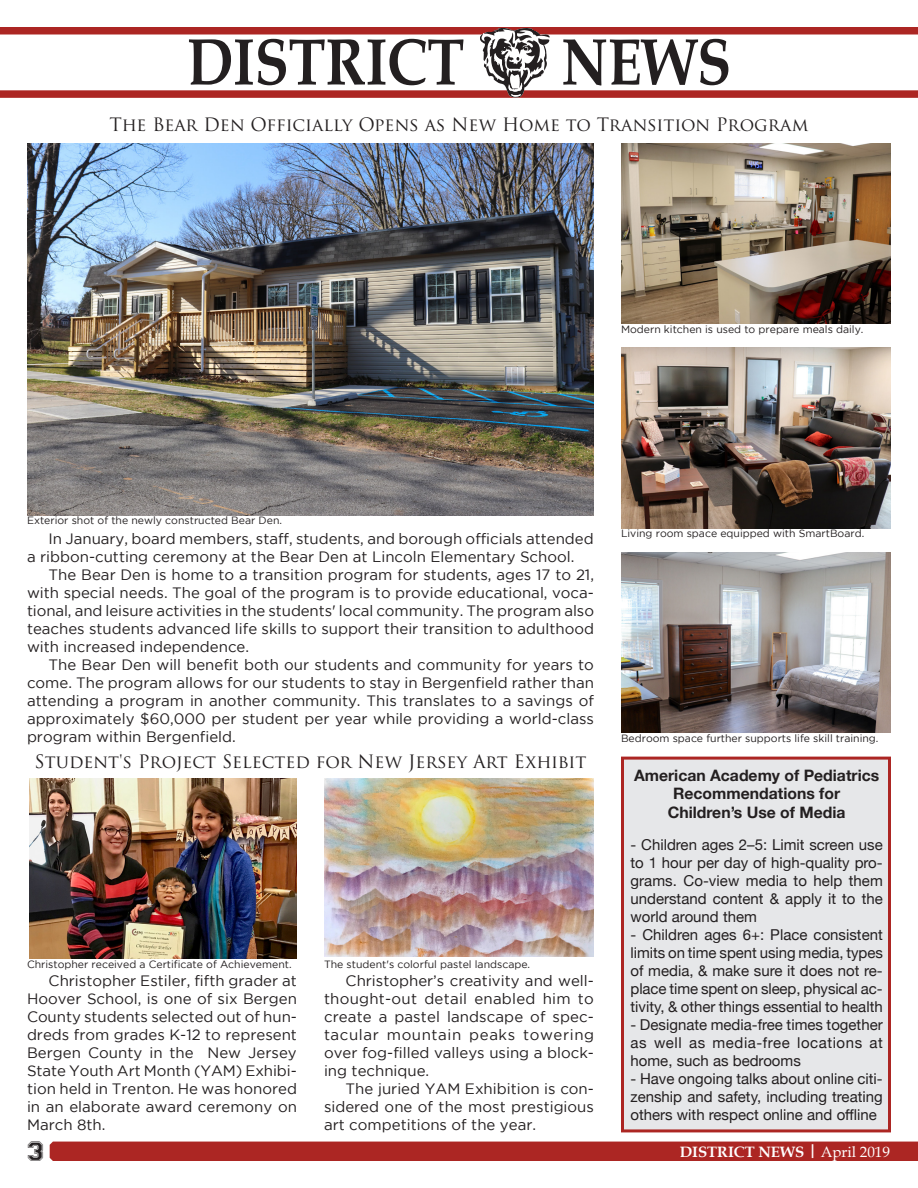
<style>
.page{position:relative;width:918px;height:1188px;background:#fff}
.page>*{position:absolute;margin:0;border:0;box-sizing:border-box;transform-origin:0 0}
.t1{font:700 66px "Book Antiqua";color:#231f20;scale:.84 1}
.Newsletter_Bulletted{font:27.75px "Varsity";color:#231f20}
.t2{font:18px "Trajan Pro";color:#231f20}
.Newsletter_Nonindent{font:700 15.75px "Helvetica Neue";color:#231f20}
.Newsletter_Indented{font:15px/18px "Gotham";color:#231f20;text-align:justify}
.Newsletter_Nonindent-2{font:15px/18px "Helvetica Neue";color:#231f20;text-align:justify}
.Newsletter_Bulletted-2{font:700 15px "Book Antiqua";color:#fff}
.Newsletter_Bulletted-3{font:10.5px "Gotham";color:#231f20}
.s1{font-weight:400}
</style>
<div class="page">
<div style="left:50px;top:1142px;width:868px;height:19px;background:#ac2623"></div>
<img style="left:27px;top:144px;width:567px;height:371px">
<div style="left:0;top:27px;width:918px;height:7px;background:#ac2623"></div>
<div style="left:0;top:90px;width:918px;height:8px;background:#ac2623"></div>
<svg style="left:480px;top:28px;width:70px;height:70px"></svg>
<img style="left:621px;top:144px;width:270px;height:180px">
<img style="left:30px;top:778px;width:267px;height:181px">
<img style="left:324px;top:778px;width:270px;height:179px">
<img style="left:621px;top:348px;width:270px;height:180px">
<img style="left:621px;top:552px;width:270px;height:181px">
<div style="left:621px;top:757px;width:270px;height:375px;background:#e6e7e9;border:3px solid #ac2623"></div>
<p class="t1" style="left:187px;top:17px;width:332px">DISTRICT</p>
<p class="t1" style="left:562px;top:17px;width:203px">NEWS</p>
<p class="t2" style="left:110px;top:113px;width:700px">The Bear Den Officially Opens as New Home to Transition Program</p>
<p class="Newsletter_Bulletted-3" style="left:621px;top:324px;width:244px">Modern kitchen is used to prepare meals daily.</p>
<p class="Newsletter_Bulletted-3" style="left:27px;top:515px;width:257px">Exterior shot of the newly constructed Bear Den.</p>
<p class="Newsletter_Indented" style="left:27px;top:529px;width:568px;text-indent:22px">In January, board members, staff, students, and borough officials attended a ribbon-cutting ceremony at the Bear Den at Lincoln Elementary School.</p>
<p class="Newsletter_Indented" style="left:27px;top:565px;width:569px;text-indent:22px">The Bear Den is home to a transition program for students, ages 17 to 21, with special needs. The goal of the program is to provide educational, voca&shy;tional, and leisure activities in the students' local community. The program also teaches students advanced life skills to support their transition to adulthood with increased independence.</p>
<p class="Newsletter_Indented" style="left:27px;top:655px;width:569px;text-indent:22px">The Bear Den will benefit both our students and community for years to come. The program allows for our students to stay in Bergenfield rather than attending a program in another community. This translates to a savings of approximately $60,000 per student per year while providing a world-class program within Bergenfield.</p>
<p class="t2" style="left:35px;top:750px;width:553px">Student's Project Selected for New Jersey Art Exhibit</p>
<p class="Newsletter_Bulletted-3" style="left:27px;top:958px;width:266px">Christopher received a Certificate of Achievement.</p>
<p class="Newsletter_Bulletted-3" style="left:324px;top:958px;width:208px">The student's colorful pastel landscape.</p>
<p class="Newsletter_Indented" style="left:27px;top:972px;width:272px;text-indent:22px">Christopher Estiler, fifth grader at Hoover School, is one of six Bergen County students selected out of hun&shy;dreds from grades K-12 to represent Bergen County in the New Jersey State Youth Art Month (YAM) Exhibi&shy;tion held in Trenton. He was honored in an elaborate award ceremony on March 8th.</p>
<p class="Newsletter_Indented" style="left:324px;top:972px;width:272px;text-indent:22px">Christopher’s creativity and well&shy;thought-out detail enabled him to create a pastel landscape of spec&shy;tacular mountain peaks towering over fog-filled valleys using a block&shy;ing technique.</p>
<p class="Newsletter_Indented" style="left:324px;top:1080px;width:272px;text-indent:22px">The juried YAM Exhibition is con&shy;sidered one of the most prestigious art competitions of the year.</p>
<p class="Newsletter_Bulletted-3" style="left:621px;top:528px;width:245px">Living room space equipped with SmartBoard.</p>
<p class="Newsletter_Bulletted-3" style="left:621px;top:732px;width:259px">Bedroom space further supports life skill training.</p>
<p class="Newsletter_Nonindent" style="left:634px;top:763px;width:247px">American Academy of Pediatrics</p>
<p class="Newsletter_Nonindent" style="left:673px;top:782px;width:169px">Recommendations for</p>
<p class="Newsletter_Nonindent" style="left:668px;top:800px;width:179px">Children’s Use of Media</p>
<p class="Newsletter_Nonindent-2" style="left:631px;top:836px;width:254px">- Children ages 2–5: Limit screen use to 1 hour per day of high-quality pro&shy;grams. Co-view media to help them understand content &amp; apply it to the world around them</p>
<p class="Newsletter_Nonindent-2" style="left:631px;top:926px;width:254px">- Children ages 6+: Place consistent limits on time spent using media, types of media, &amp; make sure it does not re&shy;place time spent on sleep, physical ac&shy;tivity, &amp; other things essential to health</p>
<p class="Newsletter_Nonindent-2" style="left:631px;top:1016px;width:254px">- Designate media-free times together as well as media-free locations at home, such as bedrooms</p>
<p class="Newsletter_Nonindent-2" style="left:631px;top:1070px;width:254px">- Have ongoing talks about online citi&shy;zenship and safety, including treating others with respect online and offline</p>
<p class="Newsletter_Bulletted" style="left:27px;top:1134px;width:18px">3</p>
<p class="Newsletter_Bulletted-2" style="left:680px;top:1141px;width:212px">DISTRICT NEWS | <span class="s1">April 2019</span></p>
</div>
